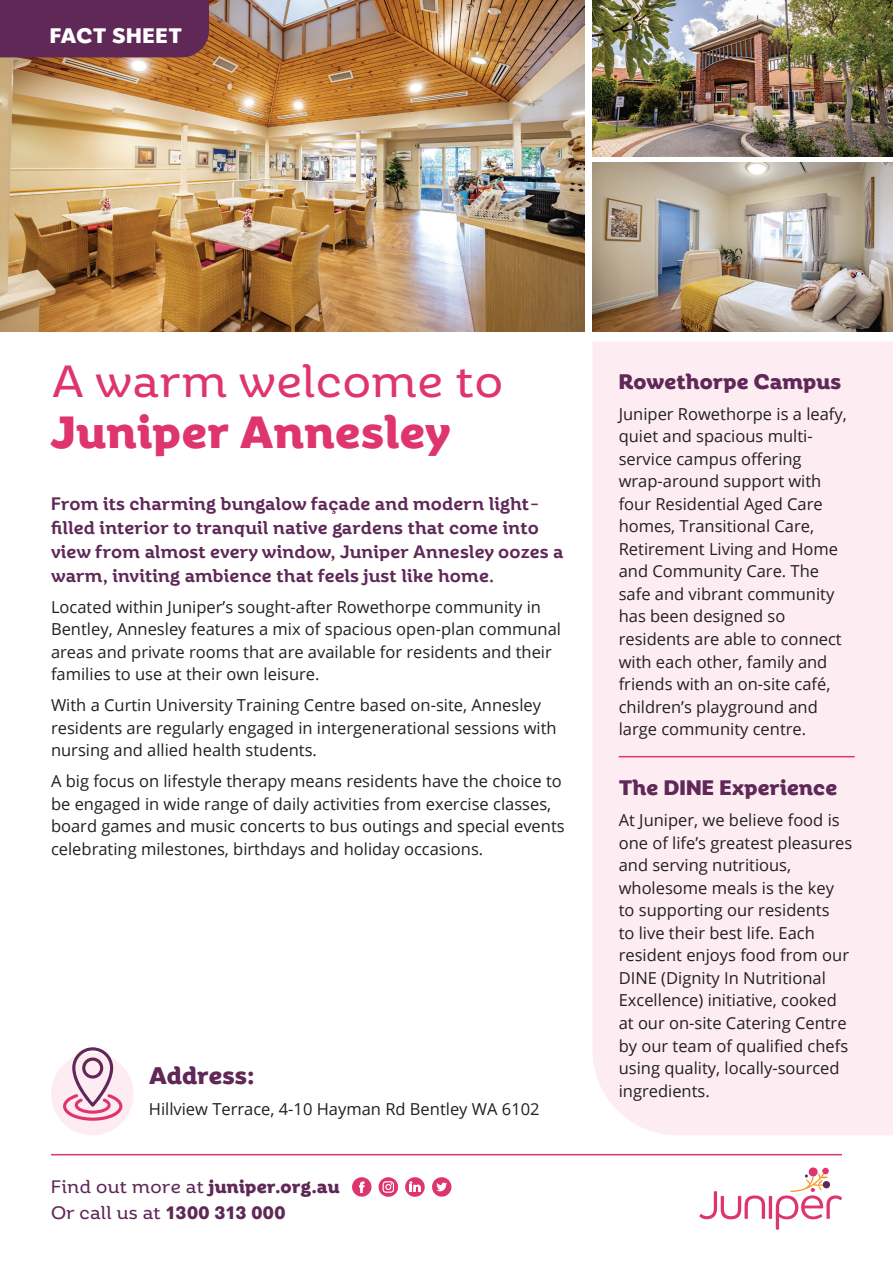
<style>
.page{position:relative;width:893px;height:1263px;background:#fff}
.page>*{position:absolute;margin:0;border:0;box-sizing:border-box;transform-origin:0 0}
.t1{font:700 45px "Rhetoric";letter-spacing:.02em;color:#df356e}
.t2{font:45px "Rhetoric";letter-spacing:.02em;color:#df356e}
.t3{font:700 24px "Rhetoric";letter-spacing:.01em;color:#5f2857}
.t4{font:700 21px "Rhetoric";letter-spacing:.01em;color:#5f2857}
.t5{font:700 21px "Rhetoric";letter-spacing:.03em;color:#fff}
.t6{font:500 18px/24px "Rhetoric";letter-spacing:.01em;color:#5f2857}
.t7{font:700 18px/25.8px "Rhetoric";letter-spacing:.02em;color:#5f2857}
.t8{font:16.5px/22.5px "Open Sans";color:#231f20}
.s1{font-weight:400}
</style>
<div class="page">
<div style="left:593px;top:342px;width:300px;height:793px;background:#fdedf2"></div>
<hr style="left:619px;top:756px;width:236px;height:1px;background:#df356e">
<svg style="left:352px;top:1177px;width:20px;height:20px"></svg>
<svg style="left:379px;top:1177px;width:19px;height:20px"></svg>
<svg style="left:405px;top:1177px;width:20px;height:20px"></svg>
<svg style="left:432px;top:1177px;width:19px;height:20px"></svg>
<img style="left:0;top:0;width:585px;height:332px">
<img style="left:592px;top:0;width:301px;height:156px">
<img style="left:592px;top:163px;width:301px;height:169px">
<div style="left:51px;top:1053px;width:83px;height:82px;background:#fdedf2;border-radius:50%"></div>
<svg style="left:63px;top:1047px;width:59px;height:74px"></svg>
<hr style="left:51px;top:1154px;width:791px;height:1px;background:#df356e">
<svg style="left:699px;top:1191px;width:66px;height:28px"></svg>
<hr style="left:769px;top:1196px;width:3px;height:23px;background:#df356e">
<svg style="left:808px;top:1167px;width:10px;height:10px"></svg>
<svg style="left:776px;top:1173px;width:66px;height:56px"></svg>
<div style="left:822px;top:1167px;width:7px;height:7px;background:#df356e;border-radius:50%"></div>
<div style="left:0;top:0;width:209px;height:57px;background:#5f2857"></div>
<p class="t5" style="left:50px;top:23px;width:134px">FACT SHEET</p>
<h1 class="t2" style="left:51px;top:355px;width:453px">A warm welcome to</h1>
<h1 class="t1" style="left:51px;top:406px;width:402px">Juniper Annesley</h1>
<p class="t6" style="left:51px;top:491px;width:514px">From its charming bungalow façade and modern light&shy;filled interior to tranquil native gardens that come into view from almost every window, Juniper Annesley oozes a warm, inviting ambience that feels just like home.</p>
<p class="t8" style="left:51px;top:595px;width:511px">Located within Juniper’s sought-after Rowethorpe community in Bentley, Annesley features a mix of spacious open-plan communal areas and private rooms that are available for residents and their families to use at their own leisure.</p>
<p class="t8" style="left:51px;top:694px;width:507px">With a Curtin University Training Centre based on-site, Annesley residents are regularly engaged in intergenerational sessions with nursing and allied health students.</p>
<p class="t8" style="left:51px;top:770px;width:515px">A big focus on lifestyle therapy means residents have the choice to be engaged in wide range of daily activities from exercise classes, board games and music concerts to bus outings and special events celebrating milestones, birthdays and holiday occasions.</p>
<h2 class="t3" style="left:149px;top:1061px;width:107px">Address:</h2>
<p class="t8" style="left:149px;top:1098px;width:392px">Hillview Terrace, 4-10 Hayman Rd Bentley WA 6102</p>
<p class="t7" style="left:51px;top:1173px;width:290px"><span class="s1">Find out more at</span> juniper.org.au<br><span class="s1">Or call us at</span> 1300 313 000</p>
<p class="t4" style="left:619px;top:369px;width:224px">Rowethorpe Campus</p>
<p class="t8" style="left:619px;top:402px;width:230px">Juniper Rowethorpe is a leafy, quiet and spacious multi&shy;service campus offering wrap-around support with four Residential Aged Care homes, Transitional Care,<br>Retirement Living and Home and Community Care. The safe and vibrant community has been designed so residents are able to connect with each other, family and friends with an on-site café, children’s playground and large community centre.</p>
<p class="t4" style="left:619px;top:775px;width:220px">The DINE Experience</p>
<p class="t8" style="left:619px;top:809px;width:235px">At Juniper, we believe food is one of life’s greatest pleasures and serving nutritious, wholesome meals is the key to supporting our residents<br>to live their best life. Each resident enjoys food from our<br>DINE (Dignity In Nutritional<br>Excellence) initiative, cooked at our on-site Catering Centre by our team of qualified chefs using quality, locally-sourced ingredients.</p>
</div>
